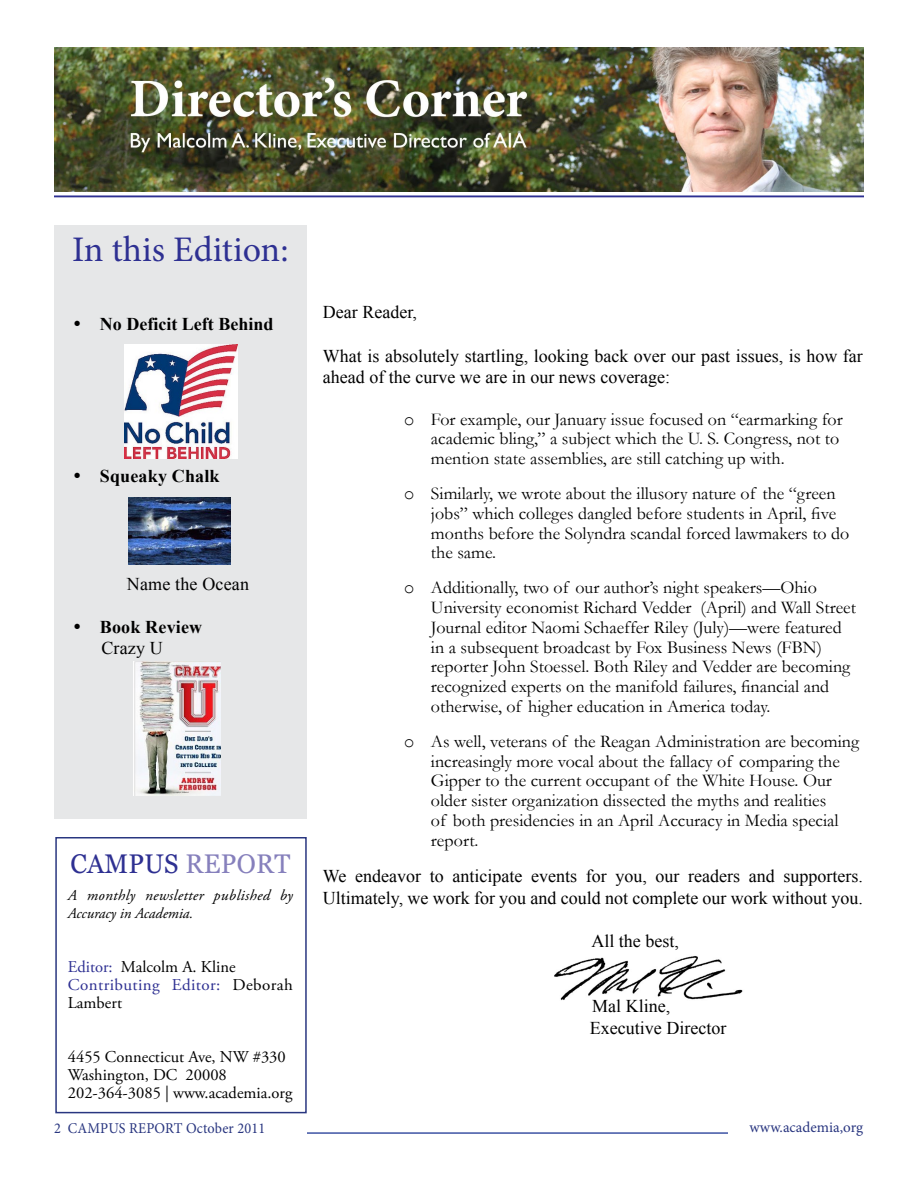
<style>
.page{position:relative;width:918px;height:1188px;background:#fff}
.page>*{position:absolute;margin:0;border:0;box-sizing:border-box;transform-origin:0 0}
.t1{font:36px "Minion Pro";color:#2e3092}
.t2{font:27px "Georgia";letter-spacing:.01em;color:#2e3092;scale:.95 1}
.List_Paragraph{font:18px/19.8px "Garamond";color:#000}
.t3{font:18px/21.6px "Times New Roman";color:#000}
.t4{font:700 18px "Times New Roman";letter-spacing:.01em;color:#000}
.Subhead{font:16.5px "Adobe Garamond Pro";color:#000}
.Subhead-2{font:16.5px/18px "Adobe Garamond Pro";letter-spacing:.025em;color:#2e3092}
.Subhead-3{font:italic 15px/18px "Adobe Garamond Pro";letter-spacing:.02em;color:#000}
.t5{font:15px "Minion Pro";letter-spacing:.01em;color:#293680;scale:.95 1}
.t6{font:15px "Minion Pro";letter-spacing:.01em;color:#293680}
.s1{color:#8680bc}
.s2{color:#2e3092}
.s3{color:#000}
.s4{font-family:"Courier New"}
</style>
<div class="page">
<img style="left:554px;top:956px;width:189px;height:45px">
<img style="left:54px;top:48px;width:810px;height:144px">
<hr style="left:54px;top:195px;width:810px;height:2px;background:#2e3092">
<hr style="left:54px;top:1132px;width:810px;height:2px;background:#3d53a4">
<div style="left:55px;top:837px;width:252px;height:276px;border:2px solid #293680"></div>
<div style="left:54px;top:225px;width:253px;height:594px;background:#e6e7e8"></div>
<div style="left:54px;top:1130px;width:253px;height:22px;background:#fff"></div>
<div style="left:728px;top:1121px;width:135px;height:19px;background:#fff"></div>
<img style="left:124px;top:345px;width:114px;height:113px">
<img style="left:129px;top:497px;width:101px;height:68px">
<img style="left:135px;top:662px;width:86px;height:134px">
<p class="t1" style="left:72px;top:225px;width:218px">In this Edition:</p>
<p class="t4" style="left:73px;top:312px;width:202px">• No Deficit Left Behind</p>
<p class="t4" style="left:73px;top:463px;width:148px">• Squeaky Chalk</p>
<p class="t3" style="left:127px;top:572px;width:124px">Name the Ocean</p>
<p class="t4" style="left:73px;top:614px;width:130px">• Book Review</p>
<p class="t3" style="left:101px;top:637px;width:63px">Crazy U</p>
<p class="t2" style="left:70px;top:847px;width:233px">CAMPUS <span class="s1">REPORT</span></p>
<p class="Subhead-3" style="left:68px;top:887px;width:227px">A monthly newsletter published by<br>Accuracy in Academia.</p>
<p class="Subhead" style="left:68px;top:957px;width:169px"><span class="s2">Editor:</span> Malcolm A. Kline</p>
<p class="Subhead-2" style="left:68px;top:976px;width:226px">Contributing Editor: <span class="s3">Deborah<br>Lambert</span></p>
<p class="Subhead" style="left:68px;top:1047px;width:219px">4455 Connecticut Ave, NW #330</p>
<p class="Subhead" style="left:68px;top:1065px;width:160px">Washington, DC 20008</p>
<p class="Subhead" style="left:68px;top:1083px;width:226px">202-364-3085 | www.academia.org</p>
<p class="t3" style="left:323px;top:301px;width:96px">Dear Reader,</p>
<p class="t3" style="left:323px;top:345px;width:542px">What is absolutely startling, looking back over our past issues, is how far ahead of the curve we are in our news coverage:</p>
<p class="List_Paragraph" style="left:431px;top:409px;width:413px;text-indent:-27px"><span class="s4">o</span> For example, our January issue focused on “earmarking for academic bling,” a subject which the U. S. Congress, not to mention state assemblies, are still catching up with.</p>
<p class="List_Paragraph" style="left:431px;top:483px;width:420px;text-indent:-27px"><span class="s4">o</span> Similarly, we wrote about the illusory nature of the “green jobs” which colleges dangled before students in April, five months before the Solyndra scandal forced lawmakers to do the same.</p>
<p class="List_Paragraph" style="left:431px;top:577px;width:427px;text-indent:-27px"><span class="s4">o</span> Additionally, two of our author’s night speakers—Ohio University economist Richard Vedder (April) and Wall Street Journal editor Naomi Schaeffer Riley (July)—were featured in a subsequent broadcast by Fox Business News (FBN) reporter John Stoessel. Both Riley and Vedder are becoming recognized experts on the manifold failures, financial and otherwise, of higher education in America today.</p>
<p class="List_Paragraph" style="left:431px;top:731px;width:430px;text-indent:-27px"><span class="s4">o</span> As well, veterans of the Reagan Administration are becoming increasingly more vocal about the fallacy of comparing the Gipper to the current occupant of the White House. Our older sister organization dissected the myths and realities<br>of both presidencies in an April Accuracy in Media special report.</p>
<p class="t3" style="left:323px;top:865px;width:541px">We endeavor to anticipate events for you, our readers and supporters.<br>Ultimately, we work for you and could not complete our work without you.</p>
<p class="t3" style="left:591px;top:930px;width:89px">All the best,</p>
<p class="t3" style="left:592px;top:995px;width:79px">Mal Kline,</p>
<p class="t3" style="left:590px;top:1017px;width:138px">Executive Director</p>
<p class="t5" style="left:54px;top:1118px;width:224px">2 CAMPUS REPORT October 2011</p>
<p class="t6" style="left:750px;top:1118px;width:115px">www.academia,org</p>
</div>
